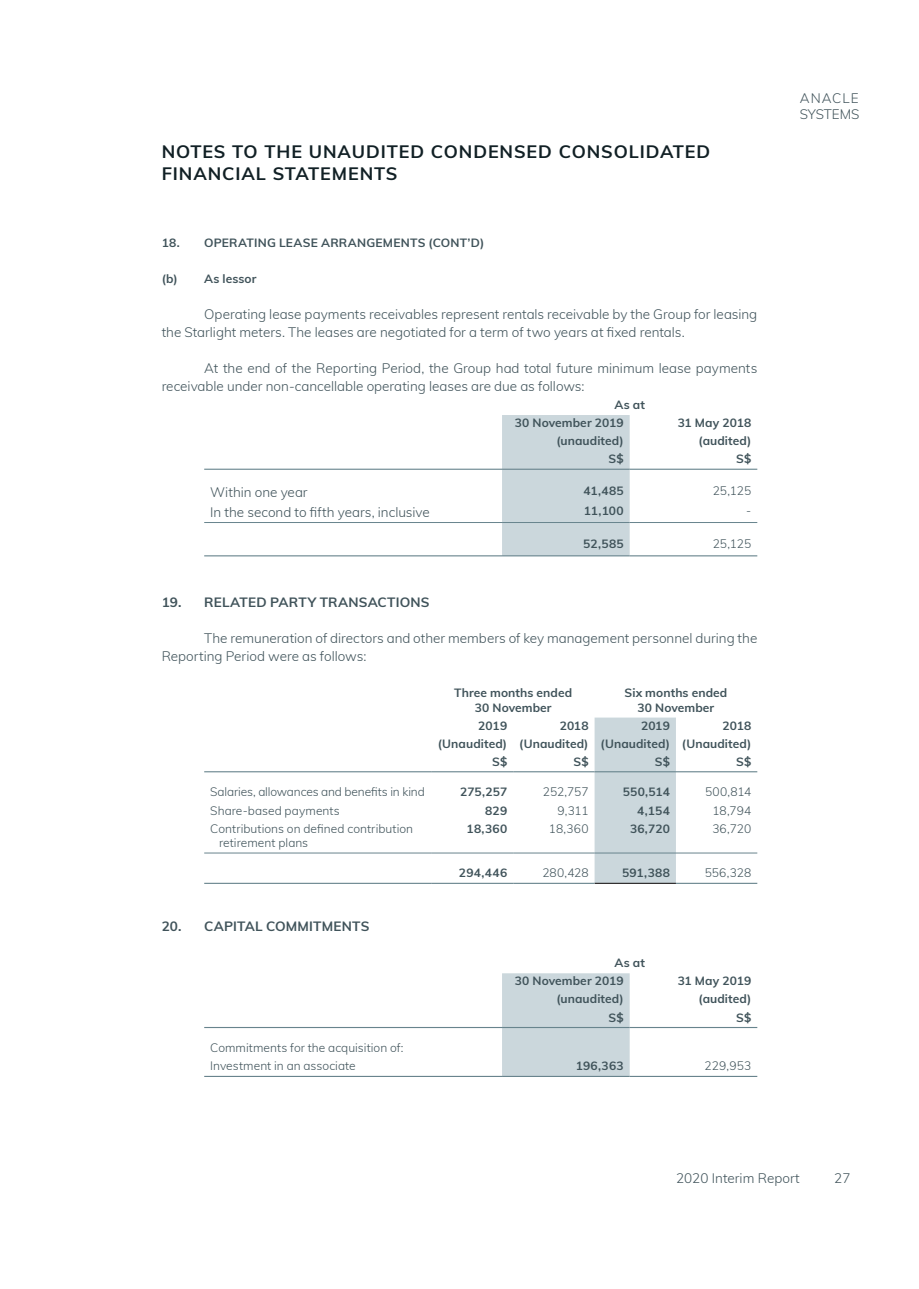
<style>
.page{position:relative;width:919px;height:1289px;background:#fff}
.page>*{position:absolute;margin:0;border:0;box-sizing:border-box;transform-origin:0 0}
.t1{font:700 18px/21.6px "Muli";letter-spacing:.05em;color:#112025}
.t2{font:300 13.5px/18px "Muli";color:#40535a}
.t3{font:700 13.5px "Muli";letter-spacing:.015em;color:#40535a}
.t4{font:700 12px/14.4px "Muli";letter-spacing:.01em;color:#40535a;text-align:center}
.t5{font:300 12px/14.4px "Muli";color:#40535a}
</style>
<div class="page">
<div style="left:502px;top:415px;width:127px;height:140px;background:#cbd7dc"></div>
<hr style="left:204px;top:468px;width:298px;height:2px;background:#68848d">
<hr style="left:502px;top:468px;width:127px;height:2px;background:#68848d">
<hr style="left:629px;top:468px;width:128px;height:2px;background:#68848d">
<hr style="left:204px;top:522px;width:298px;height:1px;background:#68848d">
<hr style="left:502px;top:522px;width:127px;height:1px;background:#68848d">
<hr style="left:629px;top:522px;width:128px;height:1px;background:#68848d">
<hr style="left:204px;top:555px;width:298px;height:1px;background:#68848d">
<hr style="left:502px;top:555px;width:127px;height:1px;background:#68848d">
<hr style="left:629px;top:555px;width:128px;height:1px;background:#68848d">
<div style="left:594px;top:717px;width:82px;height:165px;background:#cbd7dc"></div>
<hr style="left:594px;top:882px;width:82px;height:1px;background:#231f20">
<hr style="left:204px;top:771px;width:228px;height:1px;background:#68848d">
<hr style="left:432px;top:771px;width:81px;height:1px;background:#68848d">
<hr style="left:513px;top:771px;width:81px;height:1px;background:#68848d">
<hr style="left:594px;top:771px;width:82px;height:1px;background:#68848d">
<hr style="left:676px;top:771px;width:81px;height:1px;background:#68848d">
<hr style="left:204px;top:852px;width:228px;height:1px;background:#68848d">
<hr style="left:432px;top:852px;width:81px;height:1px;background:#68848d">
<hr style="left:513px;top:852px;width:81px;height:1px;background:#68848d">
<hr style="left:594px;top:852px;width:82px;height:1px;background:#68848d">
<hr style="left:676px;top:852px;width:81px;height:1px;background:#68848d">
<hr style="left:204px;top:882px;width:228px;height:1px;background:#68848d">
<hr style="left:432px;top:882px;width:81px;height:1px;background:#68848d">
<hr style="left:513px;top:882px;width:81px;height:1px;background:#68848d">
<hr style="left:676px;top:882px;width:81px;height:1px;background:#68848d">
<div style="left:502px;top:973px;width:127px;height:102px;background:#cbd7dc"></div>
<hr style="left:204px;top:1075px;width:298px;height:1px;background:#68848d">
<hr style="left:502px;top:1075px;width:127px;height:1px;background:#68848d">
<hr style="left:629px;top:1075px;width:128px;height:1px;background:#68848d">
<hr style="left:204px;top:1026px;width:298px;height:2px;background:#68848d">
<hr style="left:502px;top:1026px;width:127px;height:2px;background:#68848d">
<hr style="left:629px;top:1026px;width:128px;height:2px;background:#68848d">
<p class="t1" style="left:162px;top:140px;width:550px">NOTES TO THE UNAUDITED CONDENSED CONSOLIDATED<br>FINANCIAL STATEMENTS</p>
<p class="t4" style="left:162px;top:235px;width:324px">18. OPERATING LEASE ARRANGEMENTS (CONT’D)</p>
<p class="t4" style="left:162px;top:271px;width:96px">(b) As lessor</p>
<p class="t2" style="left:162px;top:304px;width:597px;text-indent:43px">Operating lease payments receivables represent rentals receivable by the Group for leasing the Starlight meters. The leases are negotiated for a term of two years at fixed rentals.</p>
<p class="t2" style="left:162px;top:358px;width:597px;text-indent:43px">At the end of the Reporting Period, the Group had total future minimum lease payments receivable under non-cancellable operating leases are due as follows:</p>
<p class="t4" style="left:614px;top:397px;width:32px">As at</p>
<p class="t4" style="left:515px;top:415px;width:110px">30 November 2019</p>
<p class="t4" style="left:677px;top:415px;width:75px">31 May 2018</p>
<p class="t4" style="left:556px;top:433px;width:69px">(unaudited)</p>
<p class="t4" style="left:698px;top:433px;width:54px">(audited)</p>
<p class="t4" style="left:608px;top:451px;width:17px">S$</p>
<p class="t4" style="left:736px;top:451px;width:17px">S$</p>
<p class="t2" style="left:210px;top:482px;width:99px">Within one year</p>
<p class="t4" style="left:583px;top:483px;width:42px">41,485</p>
<p class="t5" style="left:712px;top:483px;width:40px">25,125</p>
<p class="t2" style="left:210px;top:502px;width:221px">In the second to fifth years, inclusive</p>
<p class="t4" style="left:584px;top:503px;width:41px">11,100</p>
<p class="t5" style="left:746px;top:503px;width:7px">-</p>
<p class="t4" style="left:583px;top:536px;width:42px">52,585</p>
<p class="t5" style="left:712px;top:536px;width:40px">25,125</p>
<p class="t3" style="left:162px;top:592px;width:269px">19. RELATED PARTY TRANSACTIONS</p>
<p class="t2" style="left:162px;top:628px;width:597px;text-indent:43px">The remuneration of directors and other members of key management personnel during the<br>Reporting Period were as follows:</p>
<p class="t4" style="left:454px;top:685px;width:120px">Three months ended<br>30 November</p>
<p class="t4" style="left:624px;top:685px;width:104px">Six months ended<br>30 November</p>
<p class="t4" style="left:478px;top:717px;width:30px">2019</p>
<p class="t4" style="left:559px;top:717px;width:30px">2018</p>
<p class="t4" style="left:641px;top:717px;width:30px">2019</p>
<p class="t4" style="left:722px;top:717px;width:30px">2018</p>
<p class="t4" style="left:438px;top:735px;width:71px">(Unaudited)</p>
<p class="t4" style="left:519px;top:735px;width:71px">(Unaudited)</p>
<p class="t4" style="left:600px;top:735px;width:71px">(Unaudited)</p>
<p class="t4" style="left:682px;top:735px;width:71px">(Unaudited)</p>
<p class="t4" style="left:492px;top:753px;width:17px">S$</p>
<p class="t4" style="left:573px;top:753px;width:17px">S$</p>
<p class="t4" style="left:654px;top:753px;width:17px">S$</p>
<p class="t4" style="left:736px;top:753px;width:17px">S$</p>
<p class="t5" style="left:210px;top:784px;width:216px">Salaries, allowances and benefits in kind</p>
<p class="t4" style="left:460px;top:784px;width:48px">275,257</p>
<p class="t5" style="left:543px;top:784px;width:47px">252,757</p>
<p class="t4" style="left:623px;top:784px;width:48px">550,514</p>
<p class="t5" style="left:705px;top:784px;width:48px">500,814</p>
<p class="t5" style="left:210px;top:802px;width:131px">Share-based payments</p>
<p class="t4" style="left:485px;top:802px;width:23px">829</p>
<p class="t5" style="left:557px;top:802px;width:32px">9,311</p>
<p class="t4" style="left:637px;top:802px;width:34px">4,154</p>
<p class="t5" style="left:712px;top:802px;width:40px">18,794</p>
<p class="t5" style="left:219px;top:820px;width:196px;text-indent:-9px">Contributions on defined contribution retirement plans</p>
<p class="t4" style="left:466px;top:820px;width:42px">18,360</p>
<p class="t5" style="left:549px;top:820px;width:41px">18,360</p>
<p class="t4" style="left:630px;top:820px;width:41px">36,720</p>
<p class="t5" style="left:712px;top:820px;width:40px">36,720</p>
<p class="t4" style="left:459px;top:865px;width:50px">294,446</p>
<p class="t5" style="left:542px;top:865px;width:48px">280,428</p>
<p class="t4" style="left:622px;top:865px;width:49px">591,388</p>
<p class="t5" style="left:704px;top:865px;width:48px">556,328</p>
<p class="t3" style="left:162px;top:916px;width:209px">20. CAPITAL COMMITMENTS</p>
<p class="t4" style="left:614px;top:955px;width:32px">As at</p>
<p class="t4" style="left:515px;top:973px;width:110px">30 November 2019</p>
<p class="t4" style="left:677px;top:973px;width:75px">31 May 2019</p>
<p class="t4" style="left:556px;top:991px;width:69px">(unaudited)</p>
<p class="t4" style="left:698px;top:991px;width:54px">(audited)</p>
<p class="t4" style="left:608px;top:1009px;width:17px">S$</p>
<p class="t4" style="left:736px;top:1009px;width:17px">S$</p>
<p class="t5" style="left:210px;top:1040px;width:195px">Commitments for the acquisition of:</p>
<p class="t5" style="left:210px;top:1058px;width:147px">Investment in an associate</p>
<p class="t4" style="left:575px;top:1058px;width:49px">196,363</p>
<p class="t5" style="left:704px;top:1058px;width:48px">229,953</p>
<p class="t2" style="left:799px;top:89px;width:61px;line-height:16.2px">ANACLE<br>SYSTEMS</p>
<p class="t2" style="left:676px;top:1168px;width:125px">2020 Interim Report</p>
<p class="t2" style="left:834px;top:1168px;width:18px">27</p>
</div>
